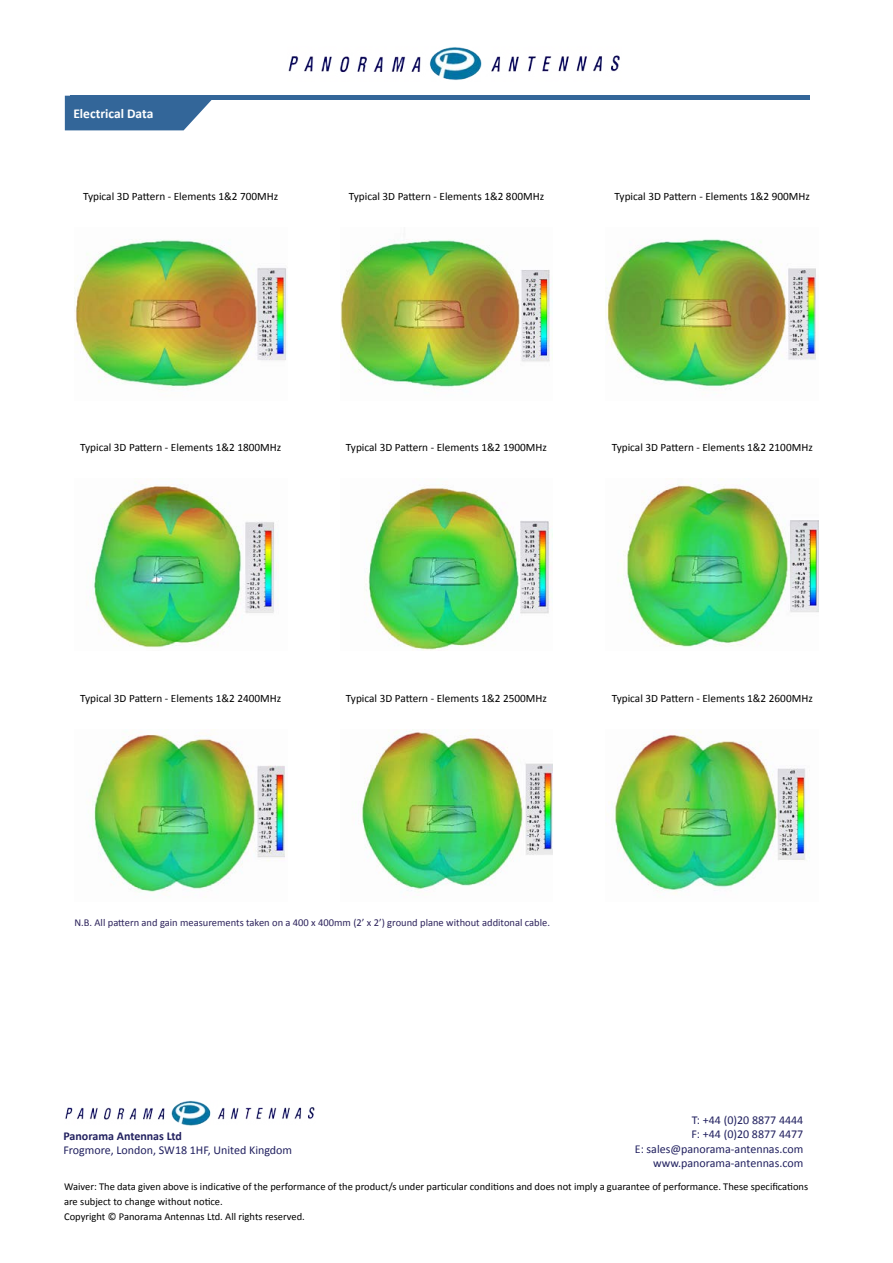
<style>
.page{position:relative;width:893px;height:1263px;background:#fff}
.page>*{position:absolute;margin:0;border:0;box-sizing:border-box;transform-origin:0 0}
.t1{font:700 13.5px "Calibri";color:#fff}
.t2{font:12px/14.4px "Calibri";color:#21205f;text-align:right}
.t3{font:700 12px "Calibri";color:#21205f}
.t4{font:11.25px "Calibri";color:#000}
.t5{font:10.5px/15px "Calibri";color:#000}
.t6{font:10.5px "Calibri";color:#2c225b}
</style>
<div class="page">
<hr style="left:70px;top:96px;width:739px;height:4px;background:#369">
<svg style="left:65px;top:96px;width:147px;height:34px"></svg>
<img style="left:74px;top:239px;width:213px;height:149px">
<img style="left:340px;top:239px;width:213px;height:149px">
<img style="left:607px;top:239px;width:212px;height:150px">
<img style="left:91px;top:484px;width:188px;height:164px">
<img style="left:366px;top:484px;width:187px;height:167px">
<img style="left:623px;top:481px;width:196px;height:166px">
<img style="left:88px;top:734px;width:197px;height:163px">
<img style="left:361px;top:731px;width:192px;height:160px">
<img style="left:608px;top:731px;width:202px;height:163px">
<img style="left:288px;top:47px;width:332px;height:33px">
<img style="left:65px;top:1100px;width:250px;height:26px">
<p class="t1" style="left:73px;top:105px;width:82px">Electrical Data</p>
<p class="t4" style="left:83px;top:189px;width:197px">Typical 3D Pattern - Elements 1&amp;2 700MHz</p>
<p class="t4" style="left:349px;top:189px;width:197px">Typical 3D Pattern - Elements 1&amp;2 800MHz</p>
<p class="t4" style="left:615px;top:189px;width:197px">Typical 3D Pattern - Elements 1&amp;2 900MHz</p>
<p class="t4" style="left:80px;top:440px;width:203px">Typical 3D Pattern - Elements 1&amp;2 1800MHz</p>
<p class="t4" style="left:346px;top:440px;width:203px">Typical 3D Pattern - Elements 1&amp;2 1900MHz</p>
<p class="t4" style="left:612px;top:440px;width:203px">Typical 3D Pattern - Elements 1&amp;2 2100MHz</p>
<p class="t4" style="left:80px;top:691px;width:203px">Typical 3D Pattern - Elements 1&amp;2 2400MHz</p>
<p class="t4" style="left:346px;top:691px;width:203px">Typical 3D Pattern - Elements 1&amp;2 2500MHz</p>
<p class="t4" style="left:612px;top:691px;width:203px">Typical 3D Pattern - Elements 1&amp;2 2600MHz</p>
<p class="t6" style="left:74px;top:916px;width:477px">N.B. All pattern and gain measurements taken on a 400 x 400mm (2’ x 2’) ground plane without additonal cable.</p>
<p class="t2" style="left:635px;top:1112px;width:170px">T: +44 (0)20 8877 4444<br>F: +44 (0)20 8877 4477<br>E: sales@panorama-antennas.com www.panorama-antennas.com</p>
<p class="t5" style="left:64px;top:1178px;width:746px">Waiver: The data given above is indicative of the performance of the product/s under particular conditions and does not imply a guarantee of performance. These specifications are subject to change without notice.<br>Copyright © Panorama Antennas Ltd. All rights reserved.</p>
<p class="t3" style="left:63px;top:1128px;width:120px">Panorama Antennas Ltd</p>
<p class="t2" style="left:63px;top:1143px;width:230px">Frogmore, London, SW18 1HF, United Kingdom</p>
</div>
